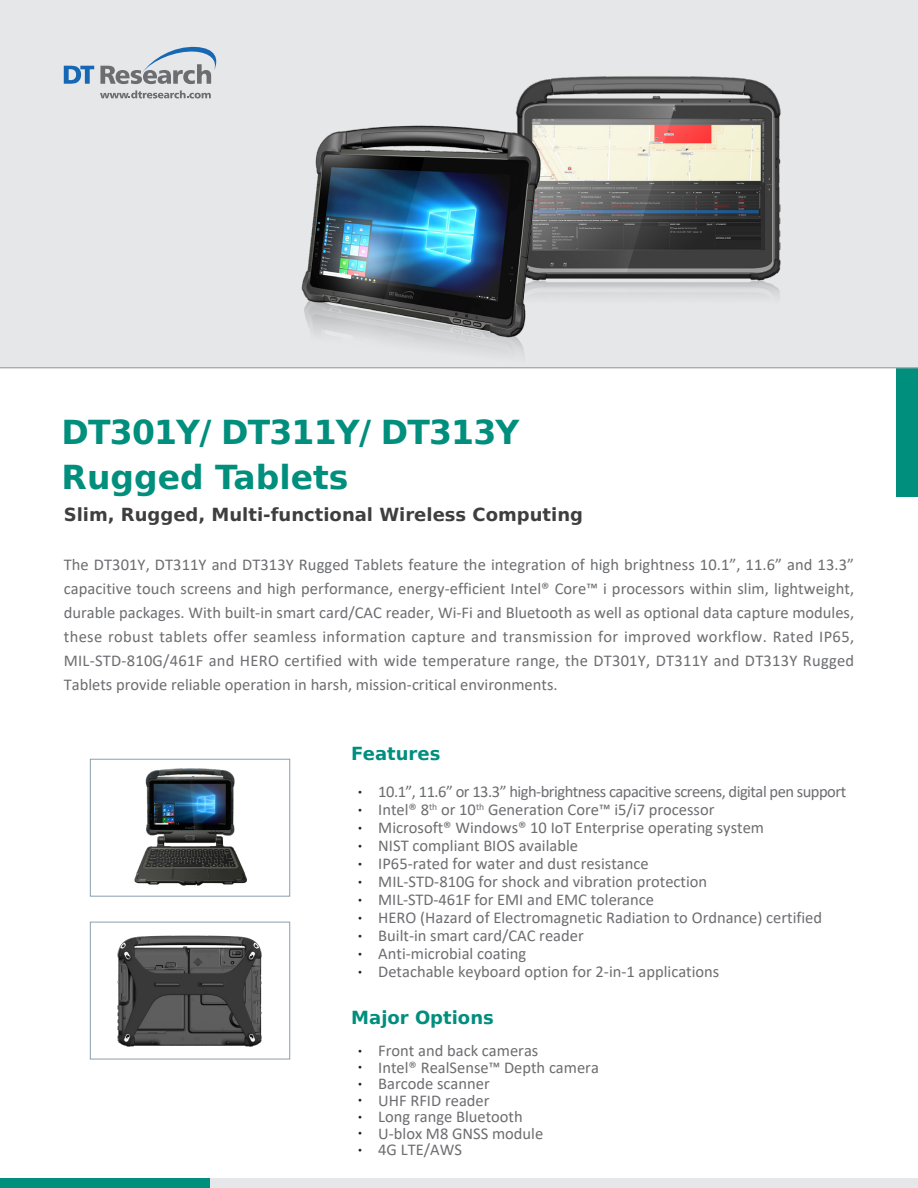
<style>
.page{position:relative;width:918px;height:1188px;background:#fff}
.page>*{position:absolute;margin:0;border:0;box-sizing:border-box;transform-origin:0 0}
.t1{font:700 33px "Bitstream Vera Sans";letter-spacing:-.025em;color:#008e7d}
.t2{font:700 33px "Bitstream Vera Sans";color:#008e7d}
.Product_Model{font:700 18px "Bitstream Vera Sans";color:#3e3e3f}
.t3{font:700 18px "Bitstream Vera Sans";color:#008e7d}
.t4{font:16.5px/24px "Calibri";color:#6c6d70;text-align:justify}
.t5{font:16.5px "Calibri";letter-spacing:-.03em;color:#6c6d70}
.s1{font-family:"Adobe Ming Std";font-weight:300;font-size:18px;color:#231f20}
</style>
<div class="page">
<div style="left:0;top:0;width:918px;height:368px;background:#e6e7e9"></div>
<div style="left:896px;top:368px;width:22px;height:129px;background:#008e7d"></div>
<svg style="left:64px;top:66px;width:30px;height:18px"></svg>
<svg style="left:100px;top:46px;width:117px;height:38px"></svg>
<svg style="left:100px;top:90px;width:111px;height:8px"></svg>
<div style="left:90px;top:759px;width:200px;height:137px;border:1px solid #8b9faf"></div>
<div style="left:90px;top:922px;width:200px;height:137px;border:1px solid #8b9faf"></div>
<div style="left:0;top:1178px;width:210px;height:10px;background:#008e7d"></div>
<div style="left:210px;top:1178px;width:708px;height:10px;background:#e6e7e9"></div>
<hr style="left:0;top:367px;width:918px;height:1px;background:#a8a9ad">
<img style="left:134px;top:768px;width:113px;height:118px">
<img style="left:106px;top:921px;width:165px;height:137px">
<img style="left:301px;top:76px;width:480px;height:278px">
<p class="t1" style="left:62px;top:413px;width:459px">DT301Y/ DT311Y/ DT313Y</p>
<p class="t2" style="left:62px;top:458px;width:288px">Rugged Tablets</p>
<p class="Product_Model" style="left:64px;top:505px;width:521px">Slim, Rugged, Multi-functional Wireless Computing</p>
<p class="t4" style="left:64px;top:553px;width:792px">The DT301Y, DT311Y and DT313Y Rugged Tablets feature the integration of high brightness 10.1”, 11.6” and 13.3” capacitive touch screens and high performance, energy-efficient Intel® Core™ i processors within slim, lightweight, durable packages. With built-in smart card/CAC reader, Wi-Fi and Bluetooth as well as optional data capture modules, these robust tablets offer seamless information capture and transmission for improved workflow. Rated IP65, MIL-STD-810G/461F and HERO certified with wide temperature range, the DT301Y, DT311Y and DT313Y Rugged Tablets provide reliable operation in harsh, mission-critical environments.</p>
<p class="t3" style="left:351px;top:743px;width:91px">Features</p>
<p class="t5" style="left:351px;top:780px;width:497px"><span class="s1">•</span> 10.1”, 11.6” or 13.3” high-brightness capacitive screens, digital pen support</p>
<p class="t4" style="left:351px;top:797px;width:365px"><span class="s1">•</span> Intel® 8<sup>th</sup> or 10<sup>th</sup> Generation Core™ i5/i7 processor</p>
<p class="t4" style="left:351px;top:815px;width:414px"><span class="s1">•</span> Microsoft® Windows® 10 IoT Enterprise operating system</p>
<p class="t4" style="left:351px;top:833px;width:228px"><span class="s1">•</span> NIST compliant BIOS available</p>
<p class="t4" style="left:351px;top:851px;width:299px"><span class="s1">•</span> IP65-rated for water and dust resistance</p>
<p class="t4" style="left:351px;top:869px;width:357px"><span class="s1">•</span> MIL-STD-810G for shock and vibration protection</p>
<p class="t4" style="left:351px;top:887px;width:304px"><span class="s1">•</span> MIL-STD-461F for EMI and EMC tolerance</p>
<p class="t4" style="left:351px;top:905px;width:472px"><span class="s1">•</span> HERO (Hazard of Electromagnetic Radiation to Ordnance) certified</p>
<p class="t4" style="left:351px;top:923px;width:234px"><span class="s1">•</span> Built-in smart card/CAC reader</p>
<p class="t4" style="left:351px;top:941px;width:177px"><span class="s1">•</span> Anti-microbial coating</p>
<p class="t4" style="left:351px;top:959px;width:370px"><span class="s1">•</span> Detachable keyboard option for 2-in-1 applications</p>
<p class="t3" style="left:351px;top:1007px;width:144px">Major Options</p>
<p class="t4" style="left:351px;top:1038px;width:189px"><span class="s1">•</span> Front and back cameras</p>
<p class="t4" style="left:351px;top:1055px;width:249px"><span class="s1">•</span> Intel® RealSense™ Depth camera</p>
<p class="t4" style="left:351px;top:1071px;width:140px"><span class="s1">•</span> Barcode scanner</p>
<p class="t4" style="left:351px;top:1088px;width:140px"><span class="s1">•</span> UHF RFID reader</p>
<p class="t4" style="left:351px;top:1104px;width:173px"><span class="s1">•</span> Long range Bluetooth</p>
<p class="t4" style="left:351px;top:1121px;width:193px"><span class="s1">•</span> U-blox M8 GNSS module</p>
<p class="t4" style="left:351px;top:1137px;width:112px"><span class="s1">•</span> 4G LTE/AWS</p>
</div>
